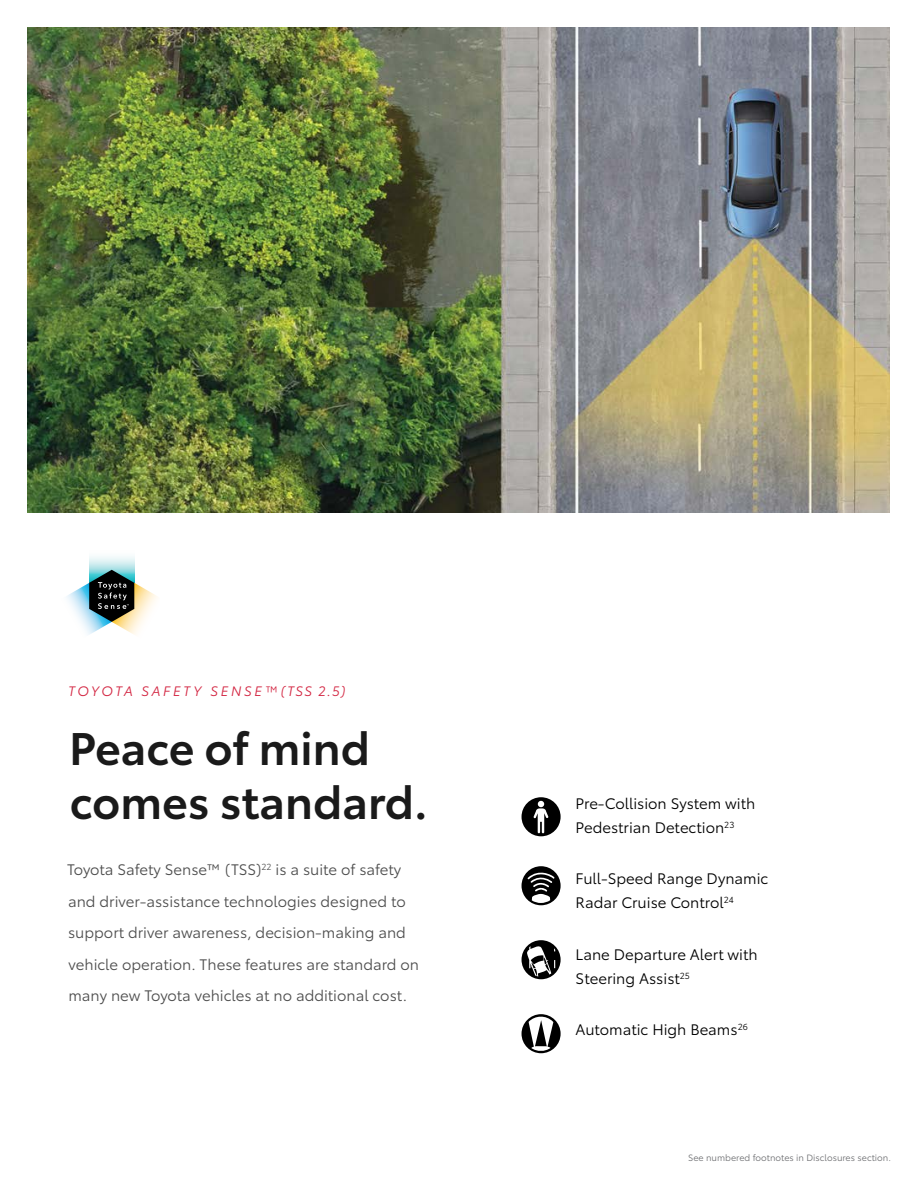
<style>
.page{position:relative;width:918px;height:1188px;background:#fff}
.page>*{position:absolute;margin:0;border:0;box-sizing:border-box;transform-origin:0 0}
.t1{font:600 45px/54px "Toyota Type";color:#1a1a1a}
.t2{font:15px/31.5px "Toyota Type";color:#4d4d4d}
.t3{font:15px/24px "Toyota Type";color:#000}
.t4{font:italic 13.5px "Toyota Type";letter-spacing:.19em;color:#d32642}
.t5{font:9px "Toyota Type";color:#6d6e71}
</style>
<div class="page">
<img style="left:27px;top:27px;width:863px;height:485px">
<svg style="left:522px;top:1014px;width:39px;height:39px"></svg>
<svg style="left:522px;top:940px;width:39px;height:39px"></svg>
<svg style="left:522px;top:866px;width:39px;height:39px"></svg>
<svg style="left:522px;top:797px;width:39px;height:39px"></svg>
<svg style="left:89px;top:556px;width:45px;height:14px"></svg>
<svg style="left:66px;top:570px;width:91px;height:65px"></svg>
<p class="t4" style="left:68px;top:681px;width:279px">TOYOTA SAFETY SENSE™(TSS 2.5)</p>
<h1 class="t1" style="left:69px;top:718px;width:360px">Peace of mind comes standard.</h1>
<p class="t2" style="left:67px;top:853px;width:354px">Toyota Safety Sense™ (TSS)<sup>22</sup> is a suite of safety and driver-assistance technologies designed to support driver awareness, decision-making and vehicle operation. These features are standard on many new Toyota vehicles at no additional cost.</p>
<p class="t3" style="left:576px;top:790px;width:181px">Pre-Collision System with<br>Pedestrian Detection<sup>23</sup></p>
<p class="t3" style="left:576px;top:866px;width:194px">Full-Speed Range Dynamic<br>Radar Cruise Control<sup>24</sup></p>
<p class="t3" style="left:576px;top:941px;width:184px">Lane Departure Alert with<br>Steering Assist<sup>25</sup></p>
<p class="t3" style="left:576px;top:1017px;width:174px">Automatic High Beams<sup>26</sup></p>
<p class="t5" style="left:688px;top:1151px;width:204px">See numbered footnotes in Disclosures section.</p>
</div>
